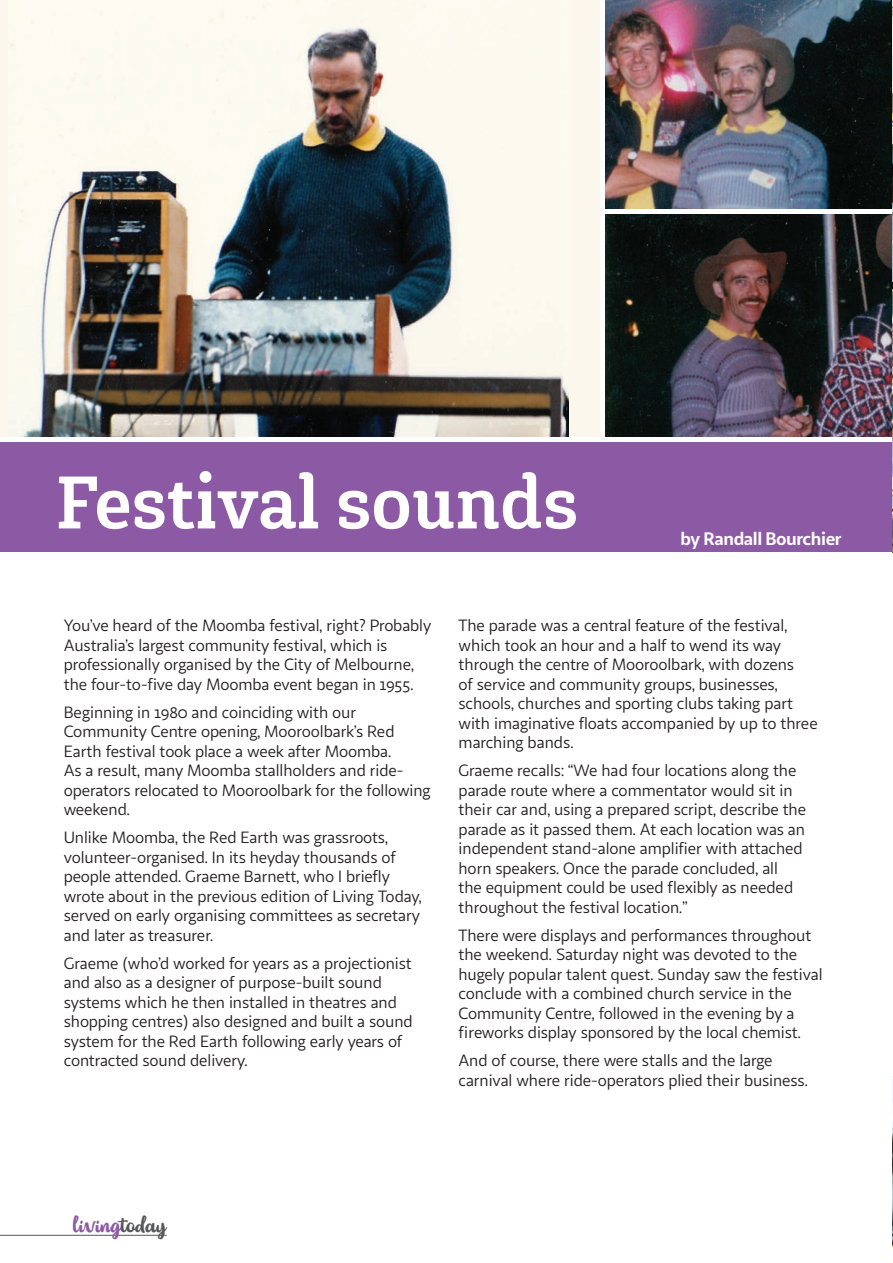
<style>
.page{position:relative;width:893px;height:1263px;background:#fff}
.page>*{position:absolute;margin:0;border:0;box-sizing:border-box;transform-origin:0 0}
.t1{font:700 74.1px "Gaspo Slab";color:#fff}
.t2{font:33px "Bellatine Pro TRIAL";color:#8c5aa5}
.t3{font:700 18.3px "Sana Sans";letter-spacing:-.025em;color:#fff}
.t4{font:16.5px/19.5px "Sana Sans";letter-spacing:-.005em;color:#231f20}
.s1{color:#57585a}
</style>
<div class="page">
<hr style="left:0;top:1235px;width:167px;height:1px;background:#57585a">
<div style="left:0;top:443px;width:893px;height:109px;background:#8c5aa5"></div>
<div style="left:0;top:0;width:600px;height:436px;background:#fbf7ec"></div>
<img style="left:11px;top:27px;width:557px;height:409px">
<img style="left:606px;top:0;width:286px;height:208px">
<img style="left:606px;top:215px;width:287px;height:221px">
<img style="left:892px;top:289px;width:1px;height:263px">
<hr style="left:892px;top:0;width:1px;height:282px;background:#f3eae1">
<img style="left:892px;top:6px;width:1px;height:276px">
<img style="left:892px;top:1076px;width:1px;height:187px">
<p class="t1" style="left:55px;top:454px;width:524px">Festival sounds</p>
<p class="t3" style="left:680px;top:527px;width:163px">by Randall Bourchier</p>
<p class="t4" style="left:64px;top:616px;width:369px">You’ve heard of the Moomba festival, right? Probably Australia’s largest community festival, which is professionally organised by the City of Melbourne, the four-to-five day Moomba event began in 1955.</p>
<p class="t4" style="left:64px;top:703px;width:368px">Beginning in 1980 and coinciding with our Community Centre opening, Mooroolbark’s Red Earth festival took place a week after Moomba.<br>As a result, many Moomba stallholders and ride&shy;operators relocated to Mooroolbark for the following weekend.</p>
<p class="t4" style="left:64px;top:828px;width:360px">Unlike Moomba, the Red Earth was grassroots, volunteer-organised. In its heyday thousands of people attended. Graeme Barnett, who I briefly wrote about in the previous edition of Living Today, served on early organising committees as secretary and later as treasurer.</p>
<p class="t4" style="left:64px;top:954px;width:351px">Graeme (who’d worked for years as a projectionist and also as a designer of purpose-built sound systems which he then installed in theatres and shopping centres) also designed and built a sound system for the Red Earth following early years of contracted sound delivery.</p>
<p class="t4" style="left:459px;top:616px;width:361px">The parade was a central feature of the festival, which took an hour and a half to wend its way through the centre of Mooroolbark, with dozens<br>of service and community groups, businesses, schools, churches and sporting clubs taking part with imaginative floats accompanied by up to three marching bands.</p>
<p class="t4" style="left:459px;top:761px;width:349px">Graeme recalls: “We had four locations along the parade route where a commentator would sit in their car and, using a prepared script, describe the parade as it passed them. At each location was an independent stand-alone amplifier with attached horn speakers. Once the parade concluded, all<br>the equipment could be used flexibly as needed throughout the festival location.”</p>
<p class="t4" style="left:459px;top:926px;width:365px">There were displays and performances throughout the weekend. Saturday night was devoted to the hugely popular talent quest. Sunday saw the festival conclude with a combined church service in the Community Centre, followed in the evening by a fireworks display sponsored by the local chemist.</p>
<p class="t4" style="left:459px;top:1051px;width:351px">And of course, there were stalls and the large carnival where ride-operators plied their business.</p>
<h2 class="t2" style="left:73px;top:1205px;width:95px">living<span class="s1">today</span></h2>
</div>
